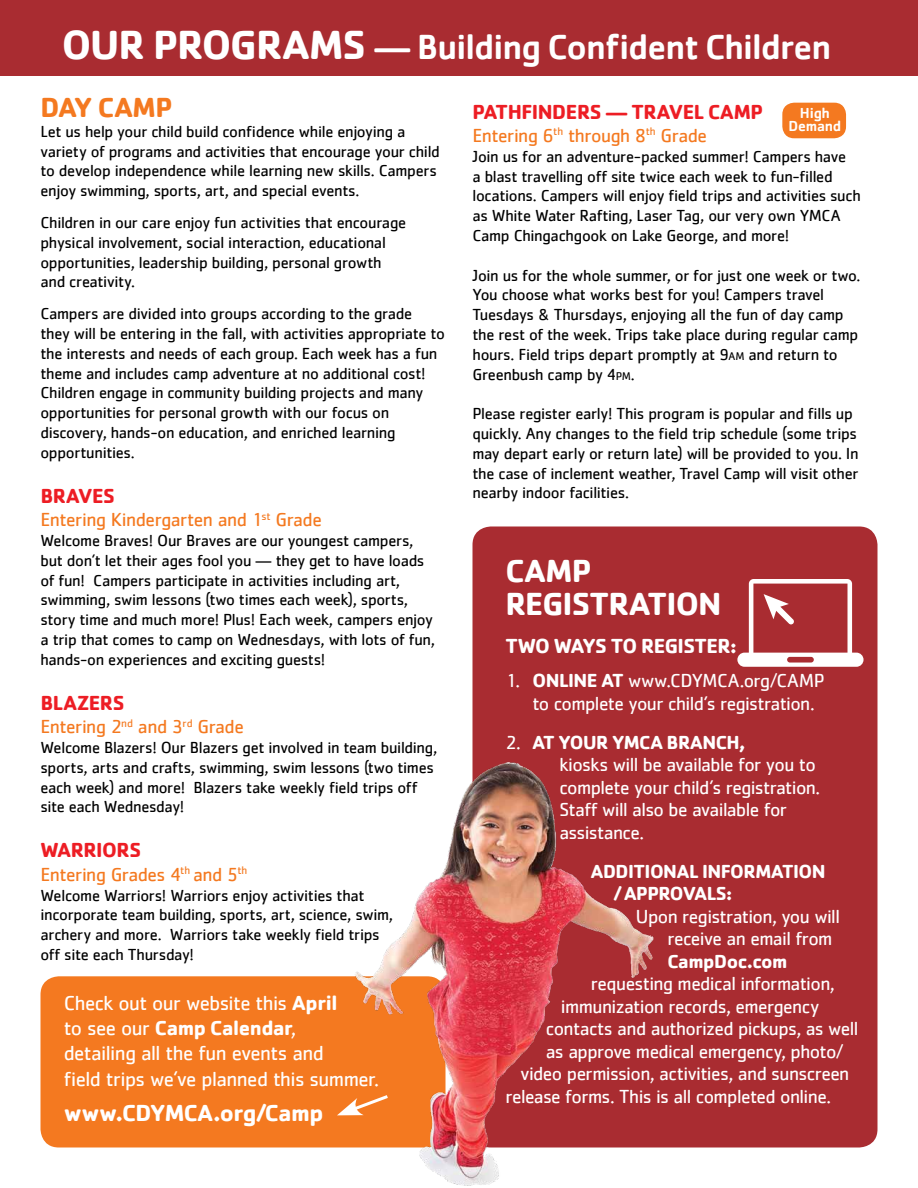
<style>
.page{position:relative;width:918px;height:1188px;background:#fff}
.page>*{position:absolute;margin:0;border:0;box-sizing:border-box;transform-origin:0 0}
.t1{font:500 36px "Cachet";letter-spacing:-.025em;color:#fff}
.t2{font:700 33px/33px "Cachet";letter-spacing:-.025em;color:#fff}
.t3{font:700 28.5px "Cachet";letter-spacing:-.02em;color:#f47920}
.t4{font:700 24px "Cachet";letter-spacing:-.02em;color:#fff}
.t5{font:21px/25.2px "Cachet";letter-spacing:-.025em;color:#fff}
.t6{font:700 21px "Cachet";letter-spacing:-.02em;color:#ed1d24}
.t7{font:700 21px "Cachet";letter-spacing:-.03em;color:#fff}
.t8{font:19.5px/22.5px "Cachet";letter-spacing:-.03em;color:#fff}
.t9{font:19.5px "Cachet";letter-spacing:-.025em;color:#f47920}
.t10{font:700 19.5px/22.5px "Cachet";letter-spacing:-.025em;color:#fff}
.t11{font:16.5px/19.8px "Cachet";letter-spacing:-.02em;color:#000}
.t12{font:500 15px/13.5px "Cachet";letter-spacing:-.01em;color:#fff;text-align:center}
.s1{font-weight:700;font-size:42px}
.s2{font-weight:700}
.s3{font-size:11.55px}
</style>
<div class="page">
<div style="left:0;top:0;width:918px;height:76px;background:#a92c31"></div>
<div style="left:472px;top:527px;width:406px;height:621px;background:#a92c31;border-radius:18px"></div>
<svg style="left:737px;top:579px;width:127px;height:88px"></svg>
<div style="left:41px;top:976px;width:405px;height:171px;background:#f47920;border-radius:18px"></div>
<img style="left:327px;top:749px;width:357px;height:437px">
<div style="left:782px;top:103px;width:64px;height:35px;background:#f47920;border-radius:12px"></div>
<h1 class="t1" style="left:62px;top:25px;width:771px"><span class="s1">OUR PROGRAMS</span> — Building Confident Children</h1>
<h3 class="t3" style="left:40px;top:89px;width:134px">DAY CAMP</h3>
<p class="t11" style="left:40px;top:121px;width:401px">Let us help your child build confidence while enjoying a variety of programs and activities that encourage your child to develop independence while learning new skills. Campers enjoy swimming, sports, art, and special events.</p>
<p class="t11" style="left:40px;top:212px;width:367px">Children in our care enjoy fun activities that encourage physical involvement, social interaction, educational opportunities, leadership building, personal growth and creativity.</p>
<p class="t11" style="left:40px;top:304px;width:406px">Campers are divided into groups according to the grade they will be entering in the fall, with activities appropriate to the interests and needs of each group. Each week has a fun theme and includes camp adventure at no additional cost!<br>Children engage in community building projects and many opportunities for personal growth with our focus on discovery, hands-on education, and enriched learning opportunities.</p>
<p class="t6" style="left:40px;top:482px;width:76px">BRAVES</p>
<p class="t9" style="left:40px;top:508px;width:283px">Entering Kindergarten and 1<sup>st</sup> Grade</p>
<p class="t11" style="left:40px;top:530px;width:396px">Welcome Braves! Our Braves are our youngest campers, but don’t let their ages fool you — they get to have loads of fun! Campers participate in activities including art, swimming, swim lessons (two times each week), sports, story time and much more! Plus! Each week, campers enjoy a trip that comes to camp on Wednesdays, with lots of fun, hands-on experiences and exciting guests!</p>
<p class="t6" style="left:40px;top:689px;width:86px">BLAZERS</p>
<p class="t9" style="left:40px;top:715px;width:205px">Entering 2<sup>nd</sup> and 3<sup>rd</sup> Grade</p>
<p class="t11" style="left:40px;top:737px;width:398px">Welcome Blazers! Our Blazers get involved in team building, sports, arts and crafts, swimming, swim lessons (two times each week) and more! Blazers take weekly field trips off site each Wednesday!</p>
<p class="t6" style="left:40px;top:837px;width:102px">WARRIORS</p>
<p class="t9" style="left:40px;top:863px;width:208px">Entering Grades 4<sup>th</sup> and 5<sup>th</sup></p>
<p class="t11" style="left:40px;top:885px;width:354px">Welcome Warriors! Warriors enjoy activities that incorporate team building, sports, art, science, swim, archery and more. Warriors take weekly field trips off site each Thursday!</p>
<p class="t5" style="left:64px;top:990px;width:317px">Check out our website this <span class="s2">April<br></span>to see our <span class="s2">Camp Calendar</span>,<br>detailing all the fun events and<br>field trips we’ve planned this summer.</p>
<h3 class="t4" style="left:64px;top:1098px;width:261px">www.CDYMCA.org/Camp</h3>
<p class="t6" style="left:472px;top:98px;width:292px">PATHFINDERS — TRAVEL CAMP</p>
<p class="t9" style="left:472px;top:124px;width:236px">Entering 6<sup>th</sup> through 8<sup>th</sup> Grade</p>
<p class="t11" style="left:472px;top:146px;width:390px">Join us for an adventure-packed summer! Campers have<br>a blast travelling off site twice each week to fun-filled locations. Campers will enjoy field trips and activities such as White Water Rafting, Laser Tag, our very own YMCA Camp Chingachgook on Lake George, and more!</p>
<p class="t11" style="left:472px;top:265px;width:390px">Join us for the whole summer, or for just one week or two.<br>You choose what works best for you! Campers travel Tuesdays &amp; Thursdays, enjoying all the fun of day camp the rest of the week. Trips take place during regular camp hours. Field trips depart promptly at 9<span class="s3">AM</span> and return to Greenbush camp by 4<span class="s3">PM</span>.</p>
<p class="t11" style="left:472px;top:403px;width:388px">Please register early! This program is popular and fills up quickly. Any changes to the field trip schedule (some trips may depart early or return late) will be provided to you. In the case of inclement weather, Travel Camp will visit other nearby indoor facilities.</p>
<p class="t12" style="left:788px;top:105px;width:54px">High<br>Demand</p>
<h2 class="t2" style="left:505px;top:554px;width:218px">CAMP<br>REGISTRATION</h2>
<p class="t7" style="left:505px;top:632px;width:233px">TWO WAYS TO REGISTER:</p>
<p class="t8" style="left:532px;top:669px;width:294px;text-indent:-27px">1. <span class="s2">ONLINE AT</span> www.CDYMCA.org/CAMP to complete your child’s registration.</p>
<p class="t8" style="left:559px;top:730px;width:262px;text-indent:-54px">2. <span class="s2">AT YOUR YMCA BRANCH,<br></span>kiosks will be available for you to complete your child’s registration.<br>Staff will also be available for assistance.</p>
<p class="t10" style="left:613px;top:859px;width:214px;text-indent:-22px">ADDITIONAL INFORMATION / APPROVALS:</p>
<p class="t8" style="left:667px;top:904px;width:174px;text-indent:-32px">Upon registration, you will receive an email from</p>
<p class="t10" style="left:667px;top:949px;width:122px">CampDoc.com</p>
<p class="t8" style="left:591px;top:972px;width:245px">requesting medical information,</p>
<p class="t8" style="left:561px;top:995px;width:260px">immunization records, emergency</p>
<p class="t8" style="left:546px;top:1017px;width:314px">contacts and authorized pickups, as well</p>
<p class="t8" style="left:546px;top:1040px;width:299px">as approve medical emergency, photo/</p>
<p class="t8" style="left:520px;top:1062px;width:330px">video permission, activities, and sunscreen</p>
<p class="t8" style="left:505px;top:1085px;width:327px">release forms. This is all completed online.</p>
</div>
